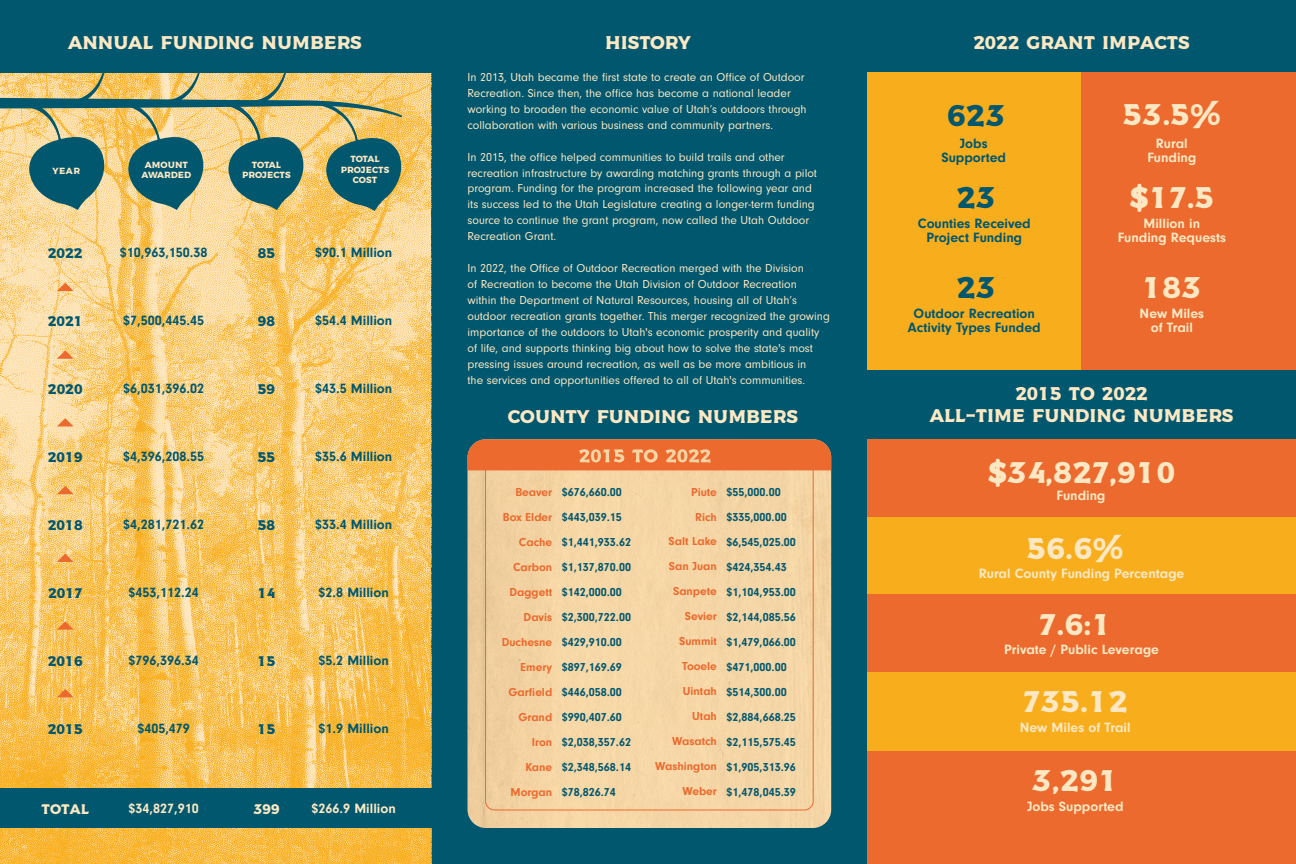
<style>
.page{position:relative;width:1296px;height:864px;background:#fff}
.page>*{position:absolute;margin:0;border:0;box-sizing:border-box;transform-origin:0 0}
.t1{font:30px "Messenger";letter-spacing:.025em;color:#fde8c3}
.t2{font:30px "Messenger";letter-spacing:.025em;color:#00576e}
.t3{font:18.5px/22.2px "Messenger";color:#fde8c3;text-align:center}
.t4{font:700 14px/14px "Neuzeit Gro";color:#00576e;text-align:center}
.t5{font:700 14px/14px "Neuzeit Gro";color:#fde8c3;text-align:center}
.t6{font:14px "Messenger";color:#00576e}
.t7{font:14px "Messenger";color:#fde8c3}
.t8{font:12px/16px "Neuzeit Gro";color:#fde8c3}
.t9{font:700 12px/25px "Neuzeit Gro";color:#00576e}
.t10{font:700 12px/25px "Neuzeit Gro";color:#ec6a2e;text-align:right}
.t11{font:9px/10.8px "Messenger";color:#fde8c3;text-align:center}
</style>
<div class="page">
<div style="left:432px;top:0;width:864px;height:864px;background:#00576e"></div>
<img style="left:0;top:73px;width:432px;height:791px">
<img style="left:468px;top:470px;width:363px;height:358px">
<div style="left:867px;top:440px;width:429px;height:78px;background:#ec6a2e"></div>
<div style="left:867px;top:518px;width:429px;height:78px;background:#f8ae1c"></div>
<div style="left:867px;top:595px;width:429px;height:78px;background:#ec6a2e"></div>
<div style="left:867px;top:673px;width:429px;height:78px;background:#f8ae1c"></div>
<div style="left:867px;top:751px;width:429px;height:113px;background:#ec6a2e"></div>
<div style="left:867px;top:73px;width:215px;height:297px;background:#f8ae1c"></div>
<div style="left:1082px;top:73px;width:214px;height:297px;background:#ec6a2e"></div>
<div style="left:0;top:788px;width:432px;height:40px;background:#00576e"></div>
<div style="left:0;top:0;width:432px;height:73px;background:#00576e"></div>
<div style="left:485px;top:470px;width:329px;height:341px;background:#f5d5a5"></div>
<svg style="left:0;top:73px;width:407px;height:138px;background:#a2a578"></svg>
<svg style="left:57px;top:283px;width:17px;height:8px"></svg>
<svg style="left:57px;top:350px;width:17px;height:9px"></svg>
<svg style="left:57px;top:418px;width:17px;height:8px"></svg>
<svg style="left:57px;top:486px;width:17px;height:8px"></svg>
<svg style="left:57px;top:554px;width:17px;height:8px"></svg>
<svg style="left:57px;top:621px;width:17px;height:9px"></svg>
<svg style="left:57px;top:689px;width:17px;height:8px"></svg>
<svg style="left:468px;top:439px;width:363px;height:31px;background:#e97138"></svg>
<h2 class="t3" style="left:68px;top:32px;width:295px">ANNUAL FUNDING NUMBERS</h2>
<p class="t11" style="left:53px;top:166px;width:29px">YEAR</p>
<p class="t11" style="left:142px;top:159px;width:51px">AMOUNT<br>AWARDED</p>
<p class="t11" style="left:242px;top:159px;width:50px">TOTAL<br>PROJECTS</p>
<p class="t11" style="left:341px;top:154px;width:50px">TOTAL<br>PROJECTS<br>COST</p>
<p class="t6" style="left:48px;top:246px;width:36px">2022</p>
<p class="t4" style="left:120px;top:246px;width:89px">$10,963,150.38</p>
<p class="t6" style="left:258px;top:246px;width:19px">85</p>
<p class="t4" style="left:315px;top:246px;width:79px">$90.1 Million</p>
<p class="t6" style="left:48px;top:314px;width:37px">2021</p>
<p class="t4" style="left:123px;top:314px;width:82px">$7,500,445.45</p>
<p class="t6" style="left:258px;top:314px;width:19px">98</p>
<p class="t4" style="left:315px;top:314px;width:79px">$54.4 Million</p>
<p class="t6" style="left:48px;top:382px;width:36px">2020</p>
<p class="t4" style="left:123px;top:382px;width:82px">$6,031,396.02</p>
<p class="t6" style="left:258px;top:382px;width:19px">59</p>
<p class="t4" style="left:315px;top:382px;width:79px">$43.5 Million</p>
<p class="t6" style="left:48px;top:450px;width:36px">2019</p>
<p class="t4" style="left:123px;top:450px;width:82px">$4,396,208.55</p>
<p class="t6" style="left:258px;top:450px;width:19px">55</p>
<p class="t4" style="left:315px;top:450px;width:79px">$35.6 Million</p>
<p class="t6" style="left:48px;top:518px;width:36px">2018</p>
<p class="t4" style="left:123px;top:518px;width:82px">$4,281,721.62</p>
<p class="t6" style="left:258px;top:518px;width:19px">58</p>
<p class="t4" style="left:315px;top:518px;width:79px">$33.4 Million</p>
<p class="t6" style="left:48px;top:586px;width:36px">2017</p>
<p class="t4" style="left:129px;top:586px;width:72px">$453,112.24</p>
<p class="t6" style="left:258px;top:586px;width:19px">14</p>
<p class="t4" style="left:319px;top:586px;width:72px">$2.8 Million</p>
<p class="t6" style="left:48px;top:654px;width:36px">2016</p>
<p class="t4" style="left:129px;top:654px;width:72px">$796,396.34</p>
<p class="t6" style="left:258px;top:654px;width:19px">15</p>
<p class="t4" style="left:319px;top:654px;width:72px">$5.2 Million</p>
<p class="t6" style="left:48px;top:722px;width:37px">2015</p>
<p class="t4" style="left:137px;top:722px;width:54px">$405,479</p>
<p class="t6" style="left:258px;top:722px;width:19px">15</p>
<p class="t4" style="left:319px;top:722px;width:72px">$1.9 Million</p>
<p class="t7" style="left:42px;top:802px;width:49px">TOTAL</p>
<p class="t5" style="left:129px;top:802px;width:72px">$34,827,910</p>
<p class="t7" style="left:253px;top:802px;width:28px">399</p>
<p class="t5" style="left:312px;top:802px;width:86px">$266.9 Million</p>
<h2 class="t3" style="left:605px;top:32px;width:87px">HISTORY</h2>
<h2 class="t3" style="left:973px;top:32px;width:218px">2022 GRANT IMPACTS</h2>
<p class="t8" style="left:468px;top:69px;width:341px">In 2013, Utah became the first state to create an Office of Outdoor Recreation. Since then, the office has become a national leader working to broaden the economic value of Utah’s outdoors through collaboration with various business and community partners.</p>
<p class="t8" style="left:468px;top:149px;width:351px">In 2015, the office helped communities to build trails and other recreation infrastructure by awarding matching grants through a pilot program. Funding for the program increased the following year and its success led to the Utah Legislature creating a longer-term funding source to continue the grant program, now called the Utah Outdoor Recreation Grant.</p>
<p class="t8" style="left:468px;top:261px;width:364px">In 2022, the Office of Outdoor Recreation merged with the Division<br>of Recreation to become the Utah Division of Outdoor Recreation<br>within the Department of Natural Resources, housing all of Utah’s outdoor recreation grants together. This merger recognized the growing importance of the outdoors to Utah's economic prosperity and quality of life, and supports thinking big about how to solve the state's most pressing issues around recreation, as well as be more ambitious in<br>the services and opportunities offered to all of Utah's communities.</p>
<h2 class="t3" style="left:508px;top:407px;width:292px">COUNTY FUNDING NUMBERS</h2>
<p class="t10" style="left:502px;top:479px;width:52px">Beaver<br>Box Elder<br>Cache<br>Carbon<br>Daggett<br>Davis<br>Duchesne<br>Emery<br>Garfield<br>Grand<br>Iron<br>Kane<br>Morgan</p>
<p class="t9" style="left:562px;top:479px;width:71px">$676,660.00 $443,039.15 $1,441,933.62 $1,137,870.00 $142,000.00 $2,300,722.00 $429,910.00 $897,169.69 $446,058.00 $990,407.60 $2,038,357.62 $2,348,568.14 $78,826.74</p>
<p class="t9" style="left:726px;top:479px;width:71px">$55,000.00 $335,000.00 $6,545,025.00 $424,354.43 $1,104,953.00 $2,144,085.56 $1,479,066.00 $471,000.00 $514,300.00 $2,884,668.25 $2,115,575.45 $1,905,313.96 $1,478,045.39</p>
<p class="t10" style="left:655px;top:479px;width:63px">Piute<br>Rich<br>Salt Lake<br>San Juan<br>Sanpete<br>Sevier<br>Summit<br>Tooele<br>Uintah<br>Utah<br>Wasatch<br>Washington<br>Weber</p>
<h1 class="t2" style="left:947px;top:102px;width:60px">623</h1>
<p class="t4" style="left:941px;top:136px;width:66px">Jobs<br>Supported</p>
<h1 class="t2" style="left:957px;top:184px;width:41px">23</h1>
<p class="t4" style="left:918px;top:217px;width:114px">Counties Received<br>Project Funding</p>
<h1 class="t2" style="left:957px;top:274px;width:41px">23</h1>
<p class="t4" style="left:908px;top:307px;width:134px">Outdoor Recreation<br>Activity Types Funded</p>
<h1 class="t1" style="left:1123px;top:101px;width:99px">53.5%</h1>
<p class="t5" style="left:1147px;top:136px;width:50px">Rural<br>Funding</p>
<h1 class="t1" style="left:1130px;top:184px;width:86px">$17.5</h1>
<p class="t5" style="left:1118px;top:217px;width:110px">Million in<br>Funding Requests</p>
<h1 class="t1" style="left:1142px;top:274px;width:60px">183</h1>
<p class="t5" style="left:1140px;top:307px;width:66px">New Miles of Trail</p>
<h2 class="t3" style="left:930px;top:383px;width:305px">2015 TO 2022<br>ALL-TIME FUNDING NUMBERS</h2>
<h1 class="t1" style="left:988px;top:459px;width:189px">$34,827,910</h1>
<p class="t5" style="left:1057px;top:488px;width:50px">Funding</p>
<h1 class="t1" style="left:1027px;top:535px;width:98px">56.6%</h1>
<p class="t5" style="left:979px;top:567px;width:207px">Rural County Funding Percentage</p>
<h1 class="t1" style="left:1039px;top:611px;width:74px">7.6:1</h1>
<p class="t5" style="left:1004px;top:643px;width:156px">Private / Public Leverage</p>
<h1 class="t1" style="left:1023px;top:688px;width:106px">735.12</h1>
<p class="t5" style="left:1020px;top:720px;width:112px">New Miles of Trail</p>
<h1 class="t1" style="left:1032px;top:767px;width:87px">3,291</h1>
<p class="t5" style="left:1027px;top:799px;width:98px">Jobs Supported</p>
</div>
